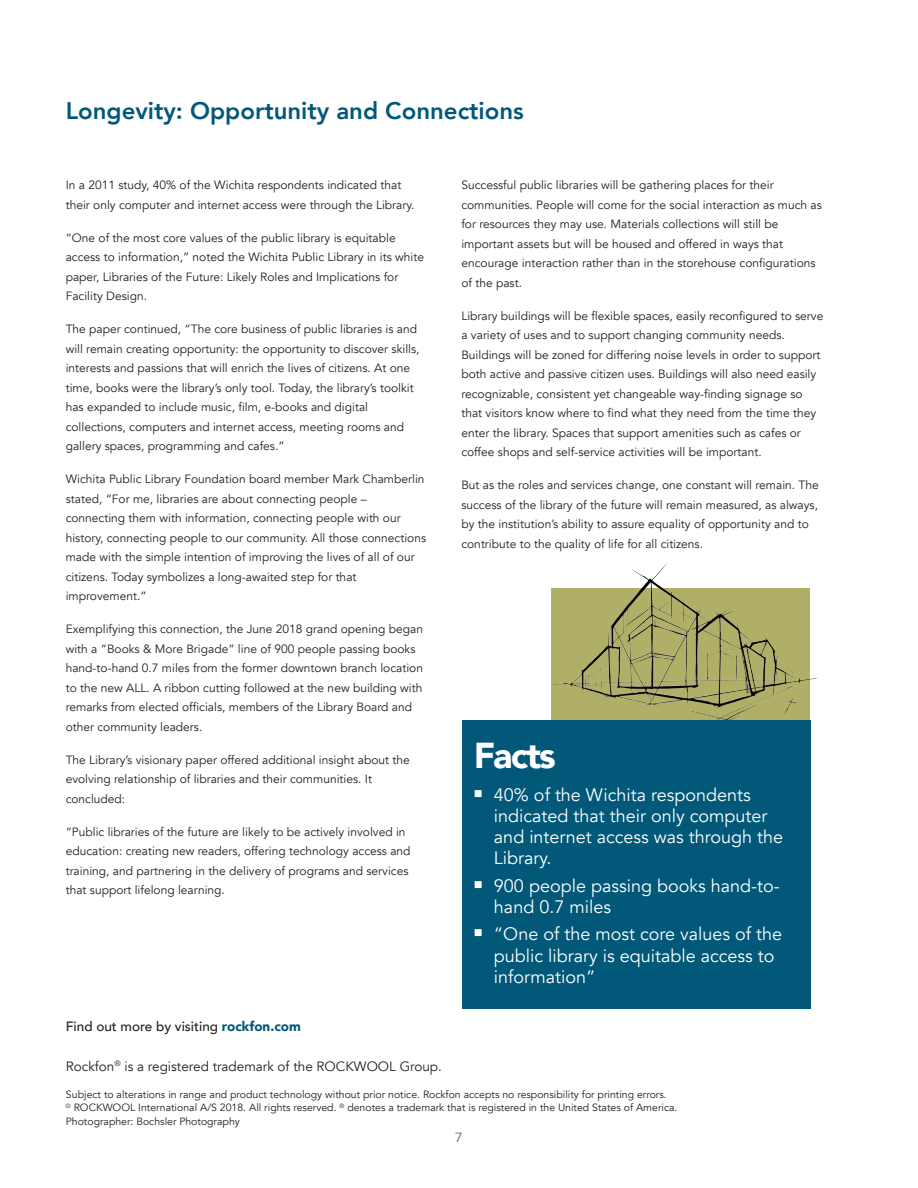
<style>
.page{position:relative;width:918px;height:1188px;background:#fff}
.page>*{position:absolute;margin:0;border:0;box-sizing:border-box;transform-origin:0 0}
.t1{font:900 36px "Avenir";letter-spacing:-.05em;color:#fff}
.t2{font:800 24px "Avenir";color:#015878}
.t3{font:18px/21px "Avenir";color:#fff}
.t4{font:13.5px "Avenir";color:#231f20}
.t5{font:500 13.5px "Avenir";color:#231f20}
.t6{font:500 13.5px "Avenir";color:#828083}
.t7{font:12px/19.5px "Avenir";color:#231f20}
.t8{font:12px "Wingdings";color:#fff}
.t9{font:10.5px/13.5px "Avenir";color:#231f20}
.s1{font-weight:900;color:#015878}
</style>
<div class="page">
<img style="left:551px;top:562px;width:267px;height:196px">
<div style="left:462px;top:720px;width:348px;height:289px;background:#015878"></div>
<h2 class="t2" style="left:66px;top:92px;width:460px">Longevity: Opportunity and Connections</h2>
<p class="t7" style="left:66px;top:175px;width:350px">In a 2011 study, 40% of the Wichita respondents indicated that their only computer and internet access were through the Library.</p>
<p class="t7" style="left:66px;top:228px;width:360px">“One of the most core values of the public library is equitable access to information,” noted the Wichita Public Library in its white paper, Libraries of the Future: Likely Roles and Implications for Facility Design.</p>
<p class="t7" style="left:66px;top:319px;width:355px">The paper continued, “The core business of public libraries is and will remain creating opportunity: the opportunity to discover skills, interests and passions that will enrich the lives of citizens. At one time, books were the library’s only tool. Today, the library’s toolkit has expanded to include music, film, e-books and digital collections, computers and internet access, meeting rooms and gallery spaces, programming and cafes.”</p>
<p class="t7" style="left:66px;top:469px;width:362px">Wichita Public Library Foundation board member Mark Chamberlin stated, “For me, libraries are about connecting people – connecting them with information, connecting people with our history, connecting people to our community. All those connections made with the simple intention of improving the lives of all of our citizens. Today symbolizes a long-awaited step for that improvement.”</p>
<p class="t7" style="left:66px;top:619px;width:359px">Exemplifying this connection, the June 2018 grand opening began with a “Books &amp; More Brigade” line of 900 people passing books hand-to-hand 0.7 miles from the former downtown branch location to the new ALL. A ribbon cutting followed at the new building with remarks from elected officials, members of the Library Board and other community leaders.</p>
<p class="t7" style="left:66px;top:750px;width:346px">The Library’s visionary paper offered additional insight about the evolving relationship of libraries and their communities. It concluded:</p>
<p class="t7" style="left:66px;top:822px;width:346px">“Public libraries of the future are likely to be actively involved in education: creating new readers, offering technology access and training, and partnering in the delivery of programs and services that support lifelong learning.</p>
<p class="t7" style="left:461px;top:175px;width:362px">Successful public libraries will be gathering places for their communities. People will come for the social interaction as much as for resources they may use. Materials collections will still be important assets but will be housed and offered in ways that encourage interaction rather than in the storehouse configurations of the past.</p>
<p class="t7" style="left:461px;top:306px;width:363px">Library buildings will be flexible spaces, easily reconfigured to serve a variety of uses and to support changing community needs.<br>Buildings will be zoned for differing noise levels in order to support both active and passive citizen uses. Buildings will also need easily recognizable, consistent yet changeable way-finding signage so that visitors know where to find what they need from the time they enter the library. Spaces that support amenities such as cafes or coffee shops and self-service activities will be important.</p>
<p class="t7" style="left:461px;top:475px;width:359px">But as the roles and services change, one constant will remain. The success of the library of the future will remain measured, as always, by the institution’s ability to assure equality of opportunity and to contribute to the quality of life for all citizens.</p>
<h1 class="t1" style="left:474px;top:725px;width:84px">Facts</h1>
<p class="t8" style="left:483px;top:787px;width:13px">■</p>
<h3 class="t3" style="left:494px;top:785px;width:291px;text-indent:-20px">■ 40% of the Wichita respondents indicated that their only computer and internet access was through the<br>Library.</h3>
<h3 class="t3" style="left:494px;top:875px;width:287px;text-indent:-20px">■ 900 people passing books hand-to&shy;hand 0.7 miles</h3>
<h3 class="t3" style="left:494px;top:924px;width:290px;text-indent:-20px">■ “One of the most core values of the public library is equitable access to information”</h3>
<p class="t5" style="left:66px;top:1014px;width:236px">Find out more by visiting <span class="s1">rockfon.com</span></p>
<p class="t4" style="left:66px;top:1058px;width:378px">Rockfon<sup>®</sup> is a registered trademark of the ROCKWOOL Group.</p>
<p class="t9" style="left:66px;top:1087px;width:613px">Subject to alterations in range and product technology without prior notice. Rockfon accepts no responsibility for printing errors.<br><sup>©</sup> ROCKWOOL International A/S 2018. All rights reserved. <sup>®</sup> denotes a trademark that is registered in the United States of America.<br>Photographer: Bochsler Photography</p>
<p class="t6" style="left:455px;top:1125px;width:9px">7</p>
</div>
